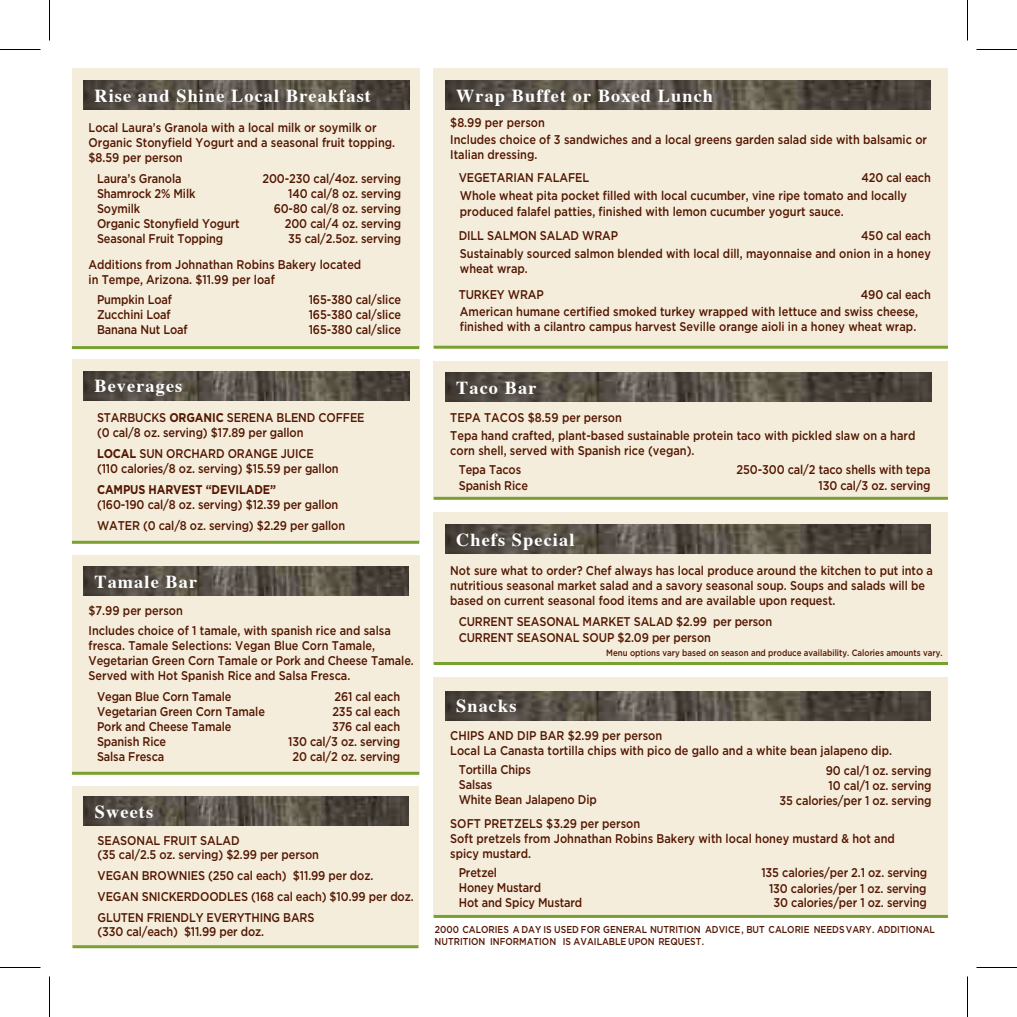
<style>
.page{position:relative;width:1017px;height:1017px;background:#fff}
.page>*{position:absolute;margin:0;border:0;box-sizing:border-box;transform-origin:0 0}
.t1{font:700 18.3px "Times";letter-spacing:.06em;color:#fff}
.t2{font:500 12.6px/15px "Gotham";color:#531600;scale:.87 1}
.t3{font:700 12.6px "Gotham";letter-spacing:-.01em;color:#531600;scale:.87 1}
.t4{font:500 10.05px/12px "Gotham";color:#531600;scale:.87 1}
.t5{font:500 9.15px "Gotham";color:#531600;scale:.87 1}
.s1{font-weight:700}
</style>
<div class="page">
<div style="left:72px;top:68px;width:347px;height:280px;background:#f5eddc"></div>
<hr style="left:72px;top:346px;width:347px;height:3px;background:#78a22f">
<img style="left:83px;top:81px;width:326px;height:29px">
<div style="left:72px;top:359px;width:347px;height:183px;background:#f5eddc"></div>
<hr style="left:72px;top:541px;width:347px;height:3px;background:#78a22f">
<img style="left:83px;top:371px;width:326px;height:29px">
<div style="left:434px;top:68px;width:514px;height:278px;background:#f5eddc"></div>
<hr style="left:434px;top:346px;width:514px;height:3px;background:#78a22f">
<img style="left:445px;top:81px;width:486px;height:29px">
<div style="left:72px;top:555px;width:347px;height:218px;background:#f5eddc"></div>
<hr style="left:72px;top:772px;width:347px;height:3px;background:#78a22f">
<img style="left:83px;top:566px;width:326px;height:30px">
<div style="left:434px;top:361px;width:514px;height:137px;background:#f5eddc"></div>
<hr style="left:434px;top:497px;width:514px;height:3px;background:#78a22f">
<img style="left:445px;top:373px;width:487px;height:29px">
<div style="left:434px;top:512px;width:514px;height:152px;background:#f5eddc"></div>
<hr style="left:434px;top:662px;width:514px;height:3px;background:#78a22f">
<img style="left:445px;top:524px;width:486px;height:29px">
<div style="left:434px;top:677px;width:514px;height:240px;background:#f5eddc"></div>
<hr style="left:434px;top:915px;width:514px;height:3px;background:#78a22f">
<img style="left:445px;top:691px;width:486px;height:29px">
<div style="left:72px;top:786px;width:346px;height:160px;background:#f5eddc"></div>
<hr style="left:72px;top:945px;width:346px;height:3px;background:#78a22f">
<img style="left:84px;top:797px;width:324px;height:29px">
<hr style="left:0;top:49px;width:40px;height:1px;background:#000">
<hr style="left:976px;top:49px;width:41px;height:1px;background:#000">
<hr style="left:0;top:967px;width:40px;height:1px;background:#000">
<hr style="left:976px;top:967px;width:41px;height:1px;background:#000">
<hr style="left:49px;top:0;width:1px;height:40px;background:#000">
<hr style="left:49px;top:976px;width:1px;height:41px;background:#000">
<hr style="left:967px;top:0;width:1px;height:40px;background:#000">
<hr style="left:967px;top:976px;width:1px;height:41px;background:#000">
<h1 class="t1" style="left:94px;top:78px;width:278px">Rise and Shine Local Breakfast</h1>
<p class="t2" style="left:89px;top:120px;width:354px">Local Laura’s Granola with a local milk or soymilk or<br>Organic Stonyfield Yogurt and a seasonal fruit topping. $8.59 per person</p>
<p class="t2" style="left:262px;top:171px;width:161px;text-align:right">200-230 cal/4oz. serving<br>140 cal/8 oz. serving<br>60-80 cal/8 oz. serving<br>200 cal/4 oz. serving<br>35 cal/2.5oz. serving</p>
<p class="t2" style="left:97px;top:171px;width:166px">Laura’s Granola<br>Shamrock 2% Milk<br>Soymilk<br>Organic Stonyfield Yogurt<br>Seasonal Fruit Topping</p>
<p class="t2" style="left:89px;top:256px;width:315px">Additions from Johnathan Robins Bakery located in Tempe, Arizona. $11.99 per loaf</p>
<p class="t2" style="left:309px;top:292px;width:108px;text-align:justify">165-380 cal/slice 165-380 cal/slice 165-380 cal/slice</p>
<p class="t2" style="left:97px;top:292px;width:106px">Pumpkin Loaf<br>Zucchini Loaf<br>Banana Nut Loaf</p>
<h1 class="t1" style="left:94px;top:369px;width:89px">Beverages</h1>
<p class="t2" style="left:97px;top:410px;width:309px">STARBUCKS <span class="s1">ORGANIC</span> SERENA BLEND COFFEE (0 cal/8 oz. serving) $17.89 per gallon</p>
<p class="t2" style="left:97px;top:446px;width:279px"><span class="s1">LOCAL</span> SUN ORCHARD ORANGE JUICE<br>(110 calories/8 oz. serving) $15.59 per gallon</p>
<p class="t3" style="left:97px;top:482px;width:207px">CAMPUS HARVEST “DEVILADE”</p>
<p class="t2" style="left:97px;top:494px;width:287px;line-height:21px">(160-190 cal/8 oz. serving) $12.39 per gallon<br>WATER (0 cal/8 oz. serving) $2.29 per gallon</p>
<h1 class="t1" style="left:94px;top:564px;width:104px">Tamale Bar</h1>
<p class="t2" style="left:89px;top:622px;width:375px">Includes choice of 1 tamale, with spanish rice and salsa fresca. Tamale Selections: Vegan Blue Corn Tamale, Vegetarian Green Corn Tamale or Pork and Cheese Tamale.<br>Served with Hot Spanish Rice and Salsa Fresca.</p>
<p class="t2" style="left:97px;top:689px;width:195px">Vegan Blue Corn Tamale<br>Vegetarian Green Corn Tamale<br>Pork and Cheese Tamale<br>Spanish Rice<br>Salsa Fresca</p>
<p class="t2" style="left:288px;top:689px;width:130px;text-align:right">261 cal each<br>235 cal each<br>376 cal each<br>130 cal/3 oz. serving<br>20 cal/2 oz. serving</p>
<p class="t2" style="left:89px;top:603px;width:110px">$7.99 per person</p>
<h1 class="t1" style="left:95px;top:794px;width:60px">Sweets</h1>
<p class="t2" style="left:98px;top:834px;width:256px;line-height:13.5px">SEASONAL FRUIT SALAD<br>(35 cal/2.5 oz. serving) $2.99 per person</p>
<p class="t2" style="left:98px;top:865px;width:365px;line-height:21px">VEGAN BROWNIES (250 cal each) $11.99 per doz.<br>VEGAN SNICKERDOODLES (168 cal each) $10.99 per doz.<br>GLUTEN FRIENDLY EVERYTHING BARS</p>
<p class="t2" style="left:98px;top:923px;width:193px">(330 cal/each) $11.99 per doz.</p>
<h1 class="t1" style="left:456px;top:78px;width:258px">Wrap Buffet or Boxed Lunch</h1>
<p class="t2" style="left:450px;top:115px;width:110px">$8.99 per person</p>
<p class="t2" style="left:450px;top:132px;width:550px">Includes choice of 3 sandwiches and a local greens garden salad side with balsamic or<br>Italian dressing.</p>
<p class="t2" style="left:460px;top:169px;width:543px;line-height:18px;text-indent:401px">420 cal each<br>Whole wheat pita pocket filled with local cucumber, vine ripe tomato and locally</p>
<p class="t2" style="left:459px;top:199px;width:444px;line-height:24.3px">produced falafel patties, finished with lemon cucumber yogurt sauce.<br>DILL SALMON SALAD WRAP</p>
<p class="t2" style="left:459px;top:170px;width:151px">VEGETARIAN FALAFEL</p>
<p class="t2" style="left:460px;top:226px;width:543px;line-height:18px;text-align:right">450 cal each<br>Sustainably sourced salmon blended with local dill, mayonnaise and onion in a honey</p>
<p class="t2" style="left:459px;top:255px;width:99px;line-height:26.4px">wheat wrap.<br>TURKEY WRAP</p>
<p class="t2" style="left:460px;top:286px;width:543px;line-height:16.5px;text-indent:401px">490 cal each<br>American humane certified smoked turkey wrapped with lettuce and swiss cheese,</p>
<p class="t2" style="left:460px;top:319px;width:526px">finished with a cilantro campus harvest Seville orange aioli in a honey wheat wrap.</p>
<h1 class="t1" style="left:456px;top:370px;width:82px">Taco Bar</h1>
<p class="t2" style="left:450px;top:408px;width:536px;line-height:18px">TEPA TACOS $8.59 per person<br>Tepa hand crafted, plant-based sustainable protein taco with pickled slaw on a hard</p>
<p class="t2" style="left:459px;top:441px;width:272px;line-height:18.5px;text-indent:-8px">corn shell, served with Spanish rice (vegan).<br>Tepa Tacos</p>
<p class="t2" style="left:459px;top:478px;width:81px">Spanish Rice</p>
<p class="t2" style="left:737px;top:461px;width:224px;line-height:16.5px;text-align:right">250-300 cal/2 taco shells with tepa<br>130 cal/3 oz. serving</p>
<h1 class="t1" style="left:456px;top:522px;width:120px">Chefs Special</h1>
<p class="t2" style="left:450px;top:562px;width:556px">Not sure what to order? Chef always has local produce around the kitchen to put into a nutritious seasonal market salad and a savory seasonal soup. Soups and salads will be based on current seasonal food items and are available upon request.</p>
<p class="t2" style="left:459px;top:613px;width:362px;line-height:16.5px">CURRENT SEASONAL MARKET SALAD $2.99 per person<br>CURRENT SEASONAL SOUP $2.09 per person</p>
<p class="t5" style="left:606px;top:648px;width:388px">Menu options vary based on season and produce availability. Calories amounts vary.</p>
<h1 class="t1" style="left:456px;top:689px;width:62px">Snacks</h1>
<p class="t2" style="left:450px;top:728px;width:509px">CHIPS AND DIP BAR $2.99 per person<br>Local La Canasta tortilla chips with pico de gallo and a white bean jalapeno dip.</p>
<p class="t2" style="left:459px;top:762px;width:160px">Tortilla Chips<br>Salsas<br>White Bean Jalapeno Dip</p>
<p class="t2" style="left:779px;top:763px;width:176px;text-align:right">90 cal/1 oz. serving<br>10 cal/1 oz. serving<br>35 calories/per 1 oz. serving</p>
<p class="t2" style="left:450px;top:815px;width:513px">SOFT PRETZELS $3.29 per person<br>Soft pretzels from Johnathan Robins Bakery with local honey mustard &amp; hot and spicy mustard.</p>
<p class="t2" style="left:459px;top:865px;width:143px">Pretzel<br>Honey Mustard<br>Hot and Spicy Mustard</p>
<p class="t2" style="left:761px;top:865px;width:192px;text-align:right">135 calories/per 2.1 oz. serving<br>130 calories/per 1 oz. serving<br>30 calories/per 1 oz. serving</p>
<p class="t4" style="left:435px;top:923px;width:577px">2000 CALORIES A DAY IS USED FOR GENERAL NUTRITION ADVICE, BUT CALORIE NEEDSVARY. ADDITIONAL<br>NUTRITION INFORMATION IS AVAILABLE UPON REQUEST.</p>
</div>
